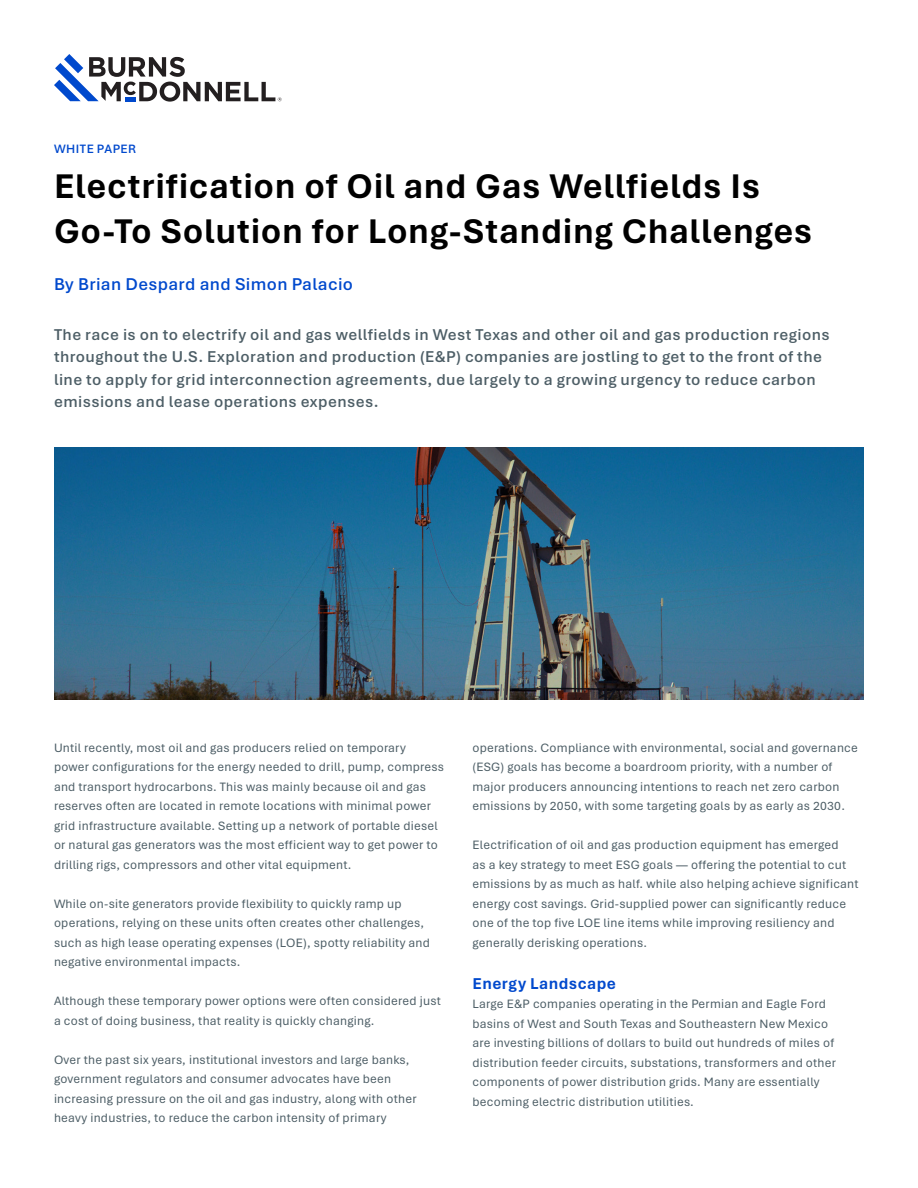
<style>
.page{position:relative;width:918px;height:1188px;background:#fff}
.page>*{position:absolute;margin:0;border:0;box-sizing:border-box;transform-origin:0 0}
.Front_Page_-_Headline{font:700 36px/45px "Aptos";letter-spacing:.02em;color:#000}
.Front_Page_-_Author_Line{font:600 18px "Aptos";letter-spacing:.02em;color:#0049cd}
.Front_Page_-_Intro_Text{font:600 16.5px/22.5px "Aptos";letter-spacing:.025em;color:#4d5e66}
.Subhead{font:700 16.5px "Aptos";letter-spacing:.025em;color:#0049cd}
.Body_Text{font:12.75px/19.5px "Aptos";letter-spacing:.02em;color:#4d5e66}
.Front_Page_-_Main_Title{font:600 12.75px "Aptos";letter-spacing:.04em;color:#0049cd}
</style>
<div class="page">
<svg style="left:54px;top:54px;width:228px;height:48px"></svg>
<img style="left:54px;top:448px;width:810px;height:252px">
<p class="Front_Page_-_Main_Title" style="left:54px;top:140px;width:84px">WHITE PAPER</p>
<p class="Front_Page_-_Headline" style="left:54px;top:162px;width:760px">Electrification of Oil and Gas Wellfields Is<br>Go-To Solution for Long-Standing Challenges</p>
<p class="Front_Page_-_Author_Line" style="left:54px;top:271px;width:301px">By Brian Despard and Simon Palacio</p>
<p class="Front_Page_-_Intro_Text" style="left:54px;top:322px;width:777px">The race is on to electrify oil and gas wellfields in West Texas and other oil and gas production regions throughout the U.S. Exploration and production (E&amp;P) companies are jostling to get to the front of the line to apply for grid interconnection agreements, due largely to a growing urgency to reduce carbon emissions and lease operations expenses.</p>
<p class="Body_Text" style="left:54px;top:738px;width:391px">Until recently, most oil and gas producers relied on temporary power configurations for the energy needed to drill, pump, compress and transport hydrocarbons. This was mainly because oil and gas reserves often are located in remote locations with minimal power grid infrastructure available. Setting up a network of portable diesel or natural gas generators was the most efficient way to get power to drilling rigs, compressors and other vital equipment.</p>
<p class="Body_Text" style="left:54px;top:894px;width:377px">While on-site generators provide flexibility to quickly ramp up operations, relying on these units often creates other challenges, such as high lease operating expenses (LOE), spotty reliability and negative environmental impacts.</p>
<p class="Body_Text" style="left:54px;top:991px;width:388px">Although these temporary power options were often considered just a cost of doing business, that reality is quickly changing.</p>
<p class="Body_Text" style="left:54px;top:1050px;width:364px">Over the past six years, institutional investors and large banks, government regulators and consumer advocates have been increasing pressure on the oil and gas industry, along with other heavy industries, to reduce the carbon intensity of primary</p>
<p class="Body_Text" style="left:472px;top:738px;width:387px">operations. Compliance with environmental, social and governance (ESG) goals has become a boardroom priority, with a number of major producers announcing intentions to reach net zero carbon emissions by 2050, with some targeting goals by as early as 2030.</p>
<p class="Body_Text" style="left:472px;top:835px;width:388px">Electrification of oil and gas production equipment has emerged<br>as a key strategy to meet ESG goals — offering the potential to cut emissions by as much as half. while also helping achieve significant energy cost savings. Grid-supplied power can significantly reduce one of the top five LOE line items while improving resiliency and generally derisking operations.</p>
<p class="Subhead" style="left:472px;top:972px;width:145px">Energy Landscape</p>
<p class="Body_Text" style="left:472px;top:994px;width:365px">Large E&amp;P companies operating in the Permian and Eagle Ford basins of West and South Texas and Southeastern New Mexico are investing billions of dollars to build out hundreds of miles of distribution feeder circuits, substations, transformers and other components of power distribution grids. Many are essentially becoming electric distribution utilities.</p>
</div>
